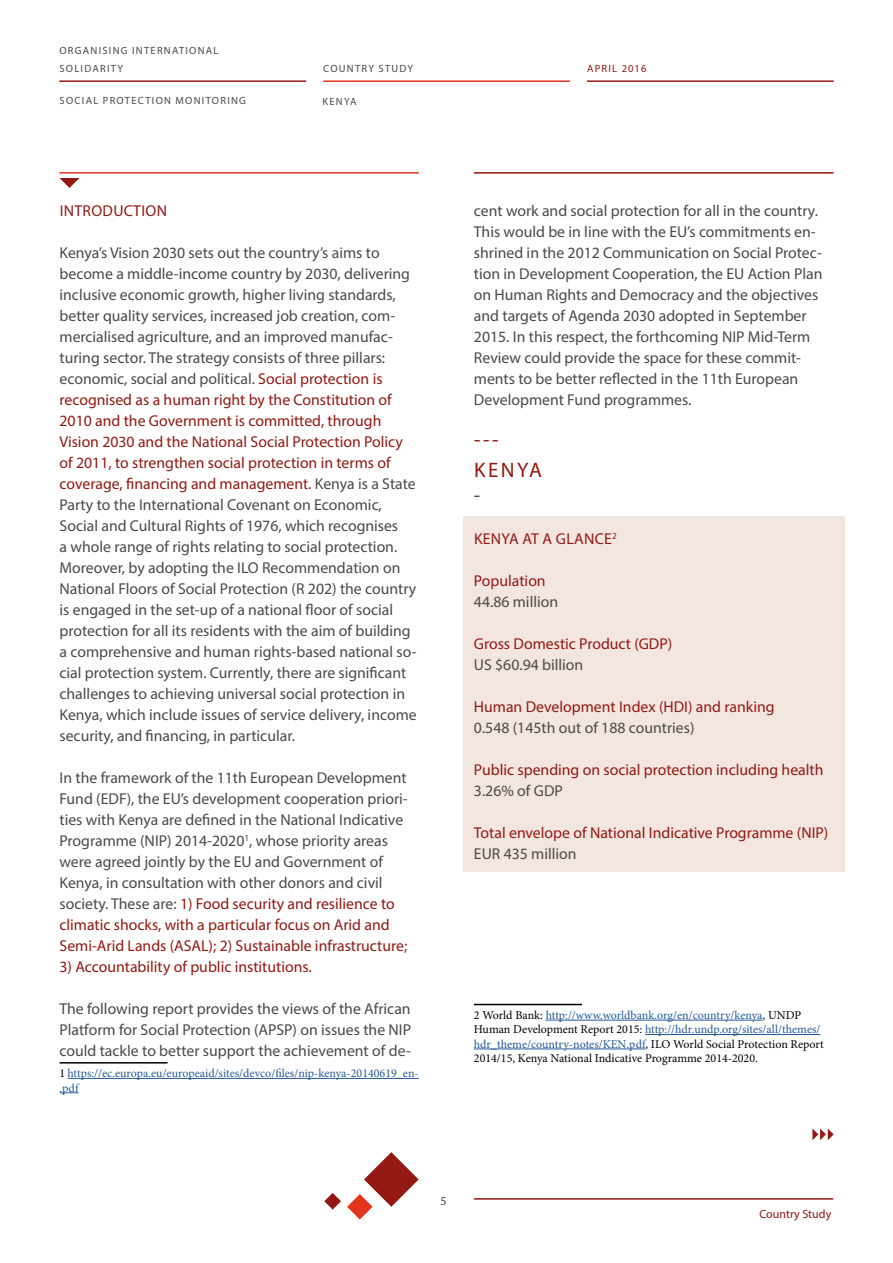
<style>
.page{position:relative;width:893px;height:1263px;background:#fff}
.page>*{position:absolute;margin:0;border:0;box-sizing:border-box;transform-origin:0 0}
.t1{font:21px/28.8px "Myriad Pro";letter-spacing:.115em;color:#931914}
.t2{font:21px "Myriad Pro";color:#4a4a49}
.t3{font:15.75px/21px "Myriad Pro";color:#4a4a49}
.t4{font:15.75px "Myriad Pro";color:#931914}
.t5{font:15.75px "Myriad Pro";letter-spacing:.02em;color:#931914}
.t6{font:12px/14.4px "Minion Pro";color:#000}
.t7{font:12px/14.4px "Minion Pro";color:#275b9b}
.t8{font:12px "Myriad Pro";color:#931914}
.t9{font:12px "Myriad Pro";color:#4a4a49}
.t10{font:10.5px/18px "Myriad Pro";letter-spacing:.12em;color:#4a4a49}
.t11{font:10.5px "Myriad Pro";letter-spacing:.12em;color:#931914}
.s1{color:#931914}
.s2{color:#000}
.s3{color:#275b9b}
</style>
<div class="page">
<svg style="left:347px;top:1152px;width:72px;height:67px"></svg>
<svg style="left:324px;top:1193px;width:17px;height:16px"></svg>
<hr style="left:59px;top:80px;width:247px;height:2px;background:#931914">
<hr style="left:323px;top:80px;width:247px;height:2px;background:#e6331c">
<hr style="left:587px;top:80px;width:247px;height:2px;background:#931914">
<hr style="left:59px;top:172px;width:360px;height:2px;background:#e6331c">
<hr style="left:474px;top:172px;width:359px;height:2px;background:#931914">
<svg style="left:812px;top:1128px;width:22px;height:12px"></svg>
<hr style="left:474px;top:1198px;width:359px;height:1px;background:#931914">
<svg style="left:60px;top:178px;width:19px;height:10px"></svg>
<hr style="left:60px;top:1062px;width:108px;height:1px;background:#000">
<hr style="left:67px;top:1078px;width:352px;height:1px;background:#275b9b">
<svg style="left:60px;top:1092px;width:19px;height:1px"></svg>
<div style="left:463px;top:517px;width:382px;height:355px;background:#f3e6e0"></div>
<hr style="left:474px;top:1004px;width:108px;height:1px;background:#000">
<hr style="left:546px;top:1020px;width:217px;height:1px;background:#275b9b">
<hr style="left:645px;top:1034px;width:175px;height:1px;background:#275b9b">
<hr style="left:474px;top:1049px;width:171px;height:1px;background:#275b9b">
<p class="t10" style="left:59px;top:41px;width:161px">ORGANISING INTERNATIONAL<br>SOLIDARITY</p>
<p class="t10" style="left:323px;top:59px;width:91px">COUNTRY STUDY</p>
<p class="t11" style="left:587px;top:62px;width:61px">APRIL 2016</p>
<p class="t10" style="left:60px;top:92px;width:188px">SOCIAL PROTECTION MONITORING</p>
<p class="t10" style="left:323px;top:93px;width:35px">KENYA</p>
<p class="t5" style="left:60px;top:201px;width:109px">INTRODUCTION</p>
<p class="t3" style="left:60px;top:242px;width:359px">Kenya’s Vision 2030 sets out the country’s aims to become a middle-income country by 2030, delivering inclusive economic growth, higher living standards, better quality services, increased job creation, com&shy;mercialised agriculture, and an improved manufac&shy;turing sector. The strategy consists of three pillars: economic, social and political. <span class="s1">Social protection is recognised as a human right by the Constitution of 2010 and the Government is committed, through Vision 2030 and the National Social Protection Policy of 2011, to strengthen social protection in terms of coverage, financing and management.</span> Kenya is a State Party to the International Covenant on Economic, Social and Cultural Rights of 1976, which recognises<br>a whole range of rights relating to social protection.<br>Moreover, by adopting the ILO Recommendation on National Floors of Social Protection (R 202) the country is engaged in the set-up of a national floor of social protection for all its residents with the aim of building a comprehensive and human rights-based national so&shy;cial protection system. Currently, there are significant challenges to achieving universal social protection in Kenya, which include issues of service delivery, income security, and financing, in particular.</p>
<p class="t3" style="left:60px;top:767px;width:350px">In the framework of the 11th European Development Fund (EDF), the EU’s development cooperation priori&shy;ties with Kenya are defined in the National Indicative Programme (NIP) 2014-2020<sup>1</sup>, whose priority areas were agreed jointly by the EU and Government of Kenya, in consultation with other donors and civil society. These are: <span class="s1">1) Food security and resilience to climatic shocks, with a particular focus on Arid and Semi-Arid Lands (ASAL); 2) Sustainable infrastructure;</span></p>
<p class="t4" style="left:60px;top:957px;width:254px">3) Accountability of public institutions.</p>
<p class="t3" style="left:60px;top:998px;width:353px;text-align:justify">The following report provides the views of the African Platform for Social Protection (APSP) on issues the NIP could tackle to better support the achievement of de-</p>
<p class="t7" style="left:60px;top:1066px;width:361px"><span class="s2">1</span> https://ec.europa.eu/europeaid/sites/devco/files/nip-kenya-20140619_en-.pdf</p>
<p class="t3" style="left:474px;top:200px;width:350px">cent work and social protection for all in the country.<br>This would be in line with the EU’s commitments en&shy;shrined in the 2012 Communication on Social Protec&shy;tion in Development Cooperation, the EU Action Plan on Human Rights and Democracy and the objectives and targets of Agenda 2030 adopted in September 2015. In this respect, the forthcoming NIP Mid-Term Review could provide the space for these commit&shy;ments to be better reflected in the 11th European Development Fund programmes.</p>
<h1 class="t1" style="left:474px;top:426px;width:69px">---<br>KENYA</h1>
<h1 class="t2" style="left:474px;top:482px;width:8px">-</h1>
<p class="t5" style="left:474px;top:529px;width:144px">KENYA AT A GLANCE<sup>2</sup></p>
<p class="t4" style="left:474px;top:571px;width:73px">Population</p>
<p class="t3" style="left:474px;top:591px;width:86px">44.86 million</p>
<p class="t4" style="left:474px;top:634px;width:200px">Gross Domestic Product (GDP)</p>
<p class="t3" style="left:474px;top:654px;width:111px">US $60.94 billion</p>
<p class="t4" style="left:474px;top:697px;width:302px">Human Development Index (HDI) and ranking</p>
<p class="t3" style="left:474px;top:717px;width:222px">0.548 (145th out of 188 countries)</p>
<p class="t4" style="left:474px;top:760px;width:351px">Public spending on social protection including health</p>
<p class="t3" style="left:474px;top:780px;width:90px">3.26% of GDP</p>
<p class="t4" style="left:474px;top:823px;width:356px">Total envelope of National Indicative Programme (NIP)</p>
<p class="t3" style="left:474px;top:843px;width:104px">EUR 435 million</p>
<p class="t6" style="left:474px;top:1008px;width:351px">2 World Bank: <span class="s3">http://www.worldbank.org/en/country/kenya</span>, UNDP Human Development Report 2015: <span class="s3">http://hdr.undp.org/sites/all/themes/ hdr_theme/country-notes/KEN.pdf</span>, ILO World Social Protection Report 2014/15, Kenya National Indicative Programme 2014-2020.</p>
<p class="t9" style="left:441px;top:1193px;width:8px">5</p>
<p class="t8" style="left:759px;top:1206px;width:73px">Country Study</p>
</div>
